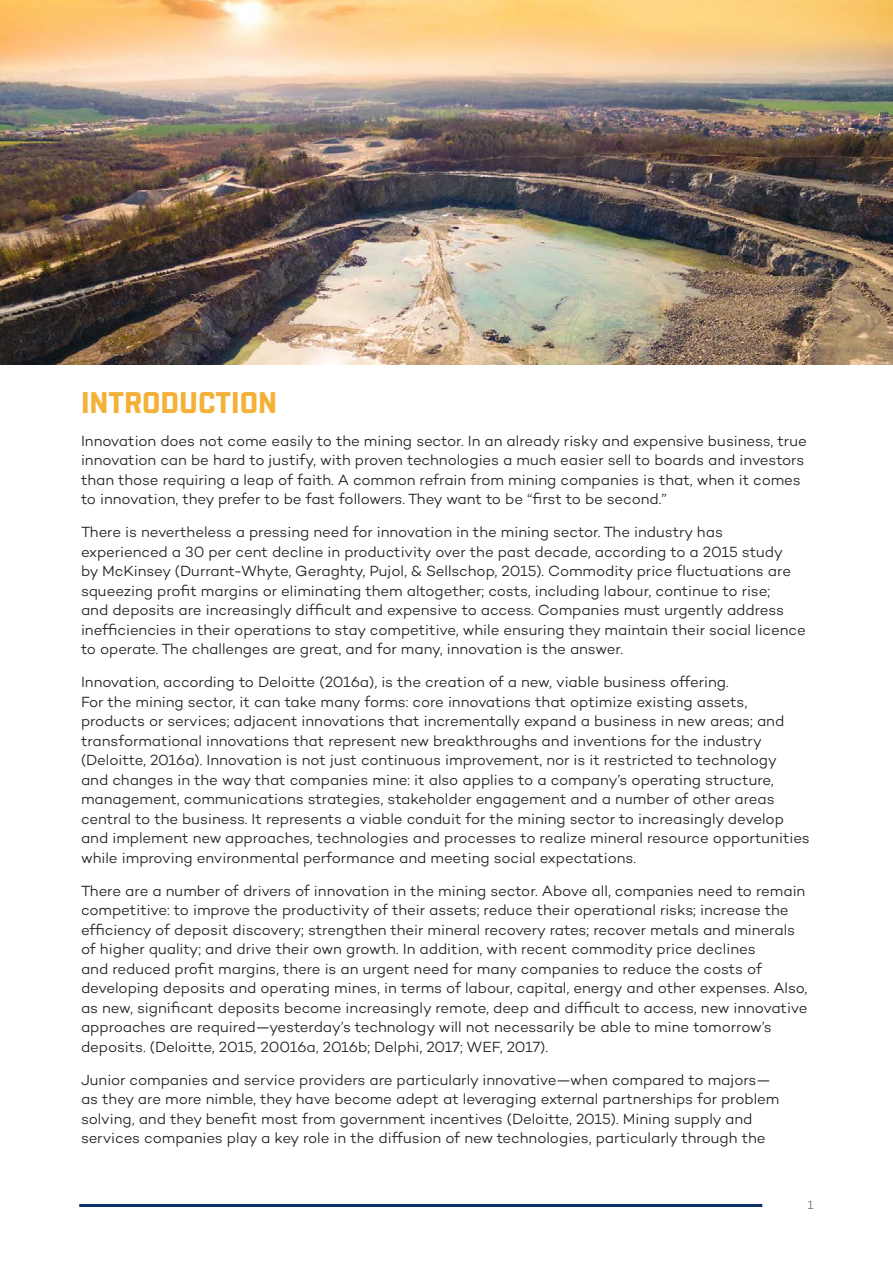
<style>
.page{position:relative;width:893px;height:1263px;background:#fff}
.page>*{position:absolute;margin:0;border:0;box-sizing:border-box;transform-origin:0 0}
.t1{font:700 30px "Shentox";color:#f3b138}
.t2{font:300 15px/19.5px "Campton";letter-spacing:-.005em;color:#231f20}
.t3{font:300 12px "Campton";color:#686c6c}
</style>
<div class="page">
<hr style="left:79px;top:1204px;width:683px;height:3px;background:#0d3166">
<img style="left:0;top:0;width:893px;height:364px">
<h1 class="t1" style="left:81px;top:386px;width:198px">INTRODUCTION</h1>
<p class="t2" style="left:81px;top:431px;width:727px">Innovation does not come easily to the mining sector. In an already risky and expensive business, true innovation can be hard to justify, with proven technologies a much easier sell to boards and investors than those requiring a leap of faith. A common refrain from mining companies is that, when it comes to innovation, they prefer to be fast followers. They want to be “first to be second.”</p>
<p class="t2" style="left:81px;top:522px;width:726px">There is nevertheless a pressing need for innovation in the mining sector. The industry has experienced a 30 per cent decline in productivity over the past decade, according to a 2015 study<br>by McKinsey (Durrant-Whyte, Geraghty, Pujol, &amp; Sellschop, 2015). Commodity price fluctuations are squeezing profit margins or eliminating them altogether; costs, including labour, continue to rise;<br>and deposits are increasingly difficult and expensive to access. Companies must urgently address inefficiencies in their operations to stay competitive, while ensuring they maintain their social licence to operate. The challenges are great, and for many, innovation is the answer.</p>
<p class="t2" style="left:81px;top:672px;width:730px">Innovation, according to Deloitte (2016a), is the creation of a new, viable business offering.<br>For the mining sector, it can take many forms: core innovations that optimize existing assets, products or services; adjacent innovations that incrementally expand a business in new areas; and transformational innovations that represent new breakthroughs and inventions for the industry (Deloitte, 2016a). Innovation is not just continuous improvement, nor is it restricted to technology<br>and changes in the way that companies mine: it also applies to a company’s operating structure, management, communications strategies, stakeholder engagement and a number of other areas central to the business. It represents a viable conduit for the mining sector to increasingly develop and implement new approaches, technologies and processes to realize mineral resource opportunities while improving environmental performance and meeting social expectations.</p>
<p class="t2" style="left:81px;top:881px;width:728px">There are a number of drivers of innovation in the mining sector. Above all, companies need to remain competitive: to improve the productivity of their assets; reduce their operational risks; increase the efficiency of deposit discovery; strengthen their mineral recovery rates; recover metals and minerals of higher quality; and drive their own growth. In addition, with recent commodity price declines<br>and reduced profit margins, there is an urgent need for many companies to reduce the costs of developing deposits and operating mines, in terms of labour, capital, energy and other expenses. Also, as new, significant deposits become increasingly remote, deep and difficult to access, new innovative approaches are required—yesterday’s technology will not necessarily be able to mine tomorrow’s deposits. (Deloitte, 2015, 20016a, 2016b; Delphi, 2017; WEF, 2017).</p>
<p class="t2" style="left:81px;top:1070px;width:700px">Junior companies and service providers are particularly innovative—when compared to majors— as they are more nimble, they have become adept at leveraging external partnerships for problem solving, and they benefit most from government incentives (Deloitte, 2015). Mining supply and services companies play a key role in the diffusion of new technologies, particularly through the</p>
<p class="t3" style="left:808px;top:1198px;width:8px">1</p>
</div>
